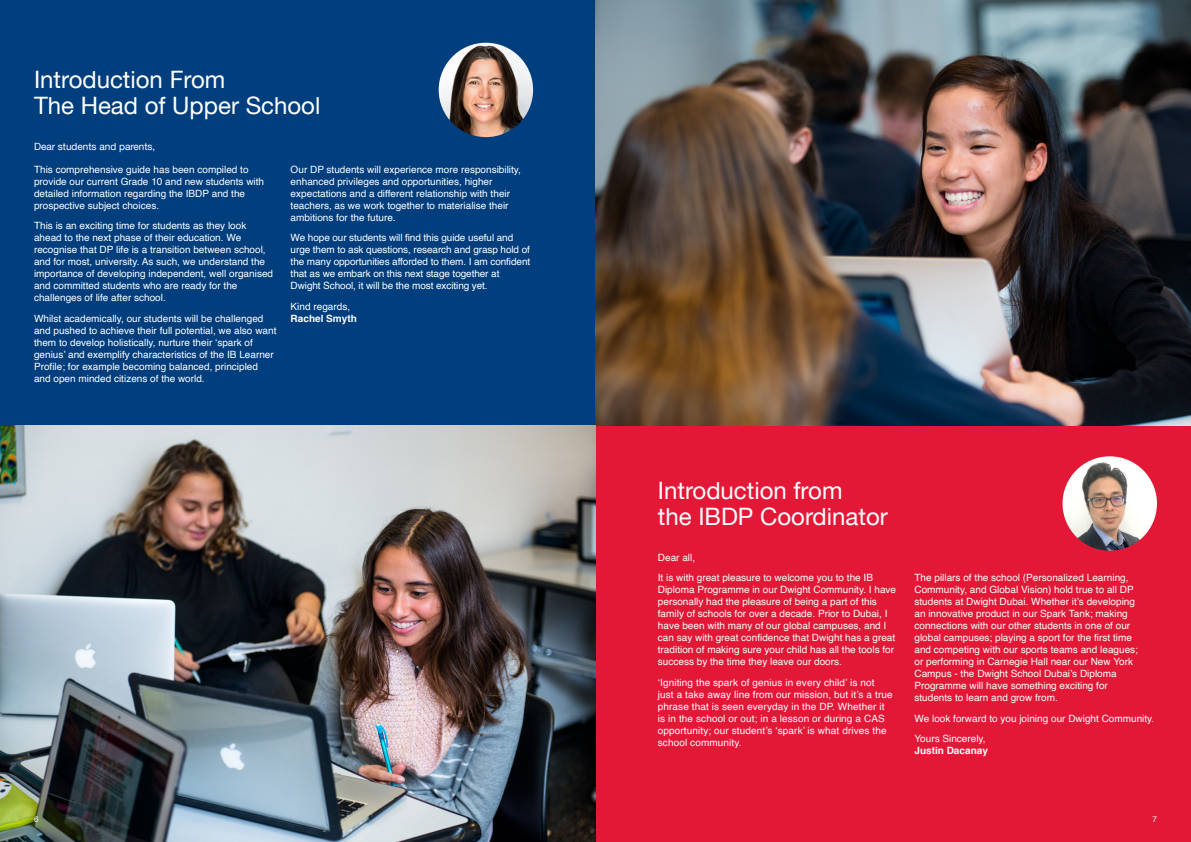
<style>
.page{position:relative;width:1191px;height:842px;background:#fff}
.page>*{position:absolute;margin:0;border:0;box-sizing:border-box;transform-origin:0 0}
.t1{font:24px/26px "Helvetica Neue LT Arabic";color:#fff}
.t2{font:10px/12px "Helvetica";color:#fff}
.t3{font:700 10px "Helvetica";color:#fff}
.t4{font:10px "Helvetica Neue LT Arabic";color:#fff}
.t5{font:8px "Helvetica";color:#fff}
</style>
<div class="page">
<div style="left:0;top:0;width:595px;height:425px;background:#003e7e"></div>
<div style="left:595px;top:425px;width:596px;height:417px;background:#e31837"></div>
<img style="left:595px;top:0;width:596px;height:425px">
<img style="left:0;top:425px;width:595px;height:417px">
<img style="left:439px;top:43px;width:94px;height:94px;border-radius:47px">
<img style="left:1062px;top:456px;width:95px;height:95px;border-radius:47px">
<h1 class="t1" style="left:34px;top:67px;width:288px">Introduction From<br>The Head of Upper School</h1>
<p class="t4" style="left:34px;top:140px;width:123px">Dear students and parents,</p>
<p class="t2" style="left:34px;top:164px;width:232px">This comprehensive guide has been compiled to provide our current Grade 10 and new students with detailed information regarding the IBDP and the prospective subject choices.</p>
<p class="t2" style="left:34px;top:220px;width:241px">This is an exciting time for students as they look ahead to the next phase of their education. We recognise that DP life is a transition between school, and for most, university. As such, we understand the importance of developing independent, well organised and committed students who are ready for the challenges of life after school.</p>
<p class="t2" style="left:34px;top:313px;width:244px">Whilst academically, our students will be challenged and pushed to achieve their full potential, we also want them to develop holistically, nurture their ‘spark of genius’ and exemplify characteristics of the IB Learner Profile; for example becoming balanced, principled and open minded citizens of the world.</p>
<p class="t2" style="left:291px;top:163px;width:232px">Our DP students will experience more responsibility, enhanced privileges and opportunities, higher expectations and a different relationship with their teachers, as we work together to materialise their ambitions for the future.</p>
<p class="t2" style="left:291px;top:232px;width:241px">We hope our students will find this guide useful and urge them to ask questions, research and grasp hold of the many opportunities afforded to them. I am confident that as we embark on this next stage together at Dwight School, it will be the most exciting yet.</p>
<p class="t2" style="left:291px;top:300px;width:61px">Kind regards,</p>
<p class="t3" style="left:291px;top:310px;width:68px">Rachel Smyth</p>
<h1 class="t1" style="left:658px;top:478px;width:231px">Introduction from<br>the IBDP Coordinator</h1>
<p class="t2" style="left:658px;top:547px;width:217px;line-height:20.5px">Dear all,<br>It is with great pleasure to welcome you to the IB</p>
<p class="t2" style="left:658px;top:584px;width:240px">Diploma Programme in our Dwight Community. I have personally had the pleasure of being a part of this family of schools for over a decade. Prior to Dubai, I have been with many of our global campuses, and I can say with great confidence that Dwight has a great tradition of making sure your child has all the tools for success by the time they leave our doors.</p>
<p class="t2" style="left:658px;top:676px;width:236px">‘Igniting the spark of genius in every child’ is not just a take away line from our mission, but it’s a true phrase that is seen everyday in the DP. Whether it is in the school or out; in a lesson or during a CAS opportunity; our student’s ‘spark’ is what drives the school community.</p>
<p class="t2" style="left:914px;top:572px;width:225px">The pillars of the school (Personalized Learning, Community, and Global Vision) hold true to all DP students at Dwight Dubai. Whether it’s developing an innovative product in our Spark Tank; making connections with our other students in one of our global campuses; playing a sport for the first time and competing with our sports teams and leagues; or performing in Carnegie Hall near our New York Campus - the Dwight School Dubai’s Diploma Programme will have something exciting for students to learn and grow from.</p>
<p class="t2" style="left:914px;top:708px;width:241px;line-height:20.5px">We look forward to you joining our Dwight Community.<br>Yours Sincerely,</p>
<p class="t3" style="left:914px;top:742px;width:75px">Justin Dacanay</p>
<p class="t5" style="left:34px;top:813px;width:6px">6</p>
<p class="t5" style="left:1152px;top:813px;width:6px">7</p>
</div>
